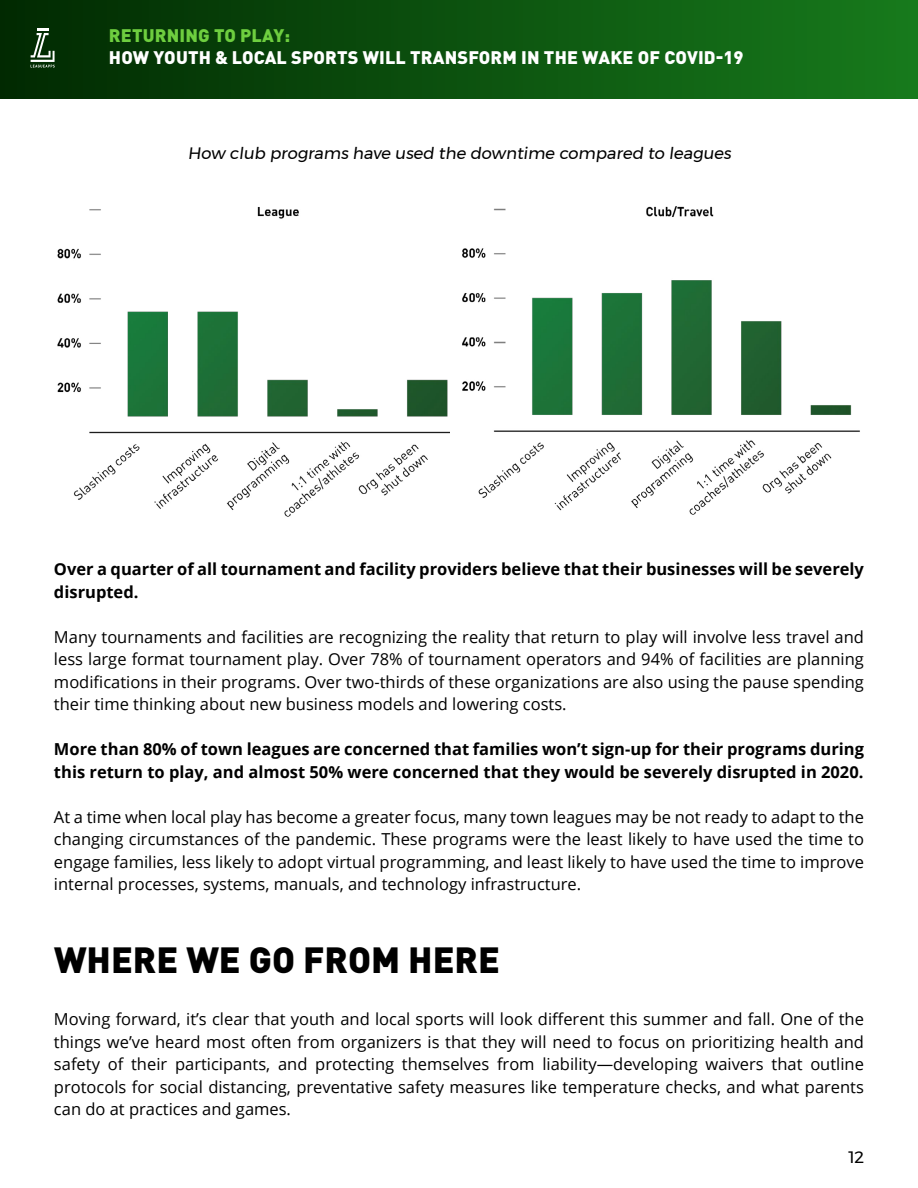
<style>
.page{position:relative;width:918px;height:1188px;background:#fff}
.page>*{position:absolute;margin:0;border:0;box-sizing:border-box;transform-origin:0 0}
.t1{font:900 36px "DIN Pro";color:#000}
.t2{font:900 18px "DIN Pro";letter-spacing:.01em;color:#fff}
.t3{font:900 18px "DIN Pro";letter-spacing:.01em;color:#6ece3f}
.t4{font:16.5px/22.5px "Open Sans";color:#000;text-align:justify}
.t5{font:700 16.5px/22.5px "Open Sans";color:#000}
.t6{font:16.5px "Montserrat";color:#000}
</style>
<div class="page">
<div style="left:0;top:0;width:918px;height:99px;background:linear-gradient(to right,#012a02,#177a1c)"></div>
<svg style="left:31px;top:29px;width:24px;height:38px"></svg>
<img style="left:57px;top:207px;width:388px;height:310px">
<img style="left:445px;top:206px;width:415px;height:309px">
<p class="t3" style="left:109px;top:24px;width:183px">RETURNING TO PLAY:</p>
<p class="t2" style="left:109px;top:45px;width:636px">HOW YOUTH &amp; LOCAL SPORTS WILL TRANSFORM IN THE WAKE OF COVID-19</p>
<p class="t6" style="left:188px;top:141px;width:548px">How club programs have used the downtime compared to leagues</p>
<p class="t5" style="left:54px;top:558px;width:812px">Over a quarter of all tournament and facility providers believe that their businesses will be severely disrupted.</p>
<p class="t4" style="left:54px;top:625px;width:812px">Many tournaments and facilities are recognizing the reality that return to play will involve less travel and less large format tournament play. Over 78% of tournament operators and 94% of facilities are planning modifications in their programs. Over two-thirds of these organizations are also using the pause spending their time thinking about new business models and lowering costs.</p>
<p class="t5" style="left:54px;top:738px;width:812px">More than 80% of town leagues are concerned that families won’t sign-up for their programs during this return to play, and almost 50% were concerned that they would be severely disrupted in 2020.</p>
<p class="t4" style="left:54px;top:805px;width:812px">At a time when local play has become a greater focus, many town leagues may be not ready to adapt to the changing circumstances of the pandemic. These programs were the least likely to have used the time to engage families, less likely to adopt virtual programming, and least likely to have used the time to improve internal processes, systems, manuals, and technology infrastructure.</p>
<h1 class="t1" style="left:54px;top:935px;width:447px">WHERE WE GO FROM HERE</h1>
<p class="t4" style="left:54px;top:1008px;width:812px">Moving forward, it’s clear that youth and local sports will look different this summer and fall. One of the things we’ve heard most often from organizers is that they will need to focus on prioritizing health and safety of their participants, and protecting themselves from liability—developing waivers that outline protocols for social distancing, preventative safety measures like temperature checks, and what parents can do at practices and games.</p>
<p class="t6" style="left:848px;top:1144px;width:17px">12</p>
</div>
